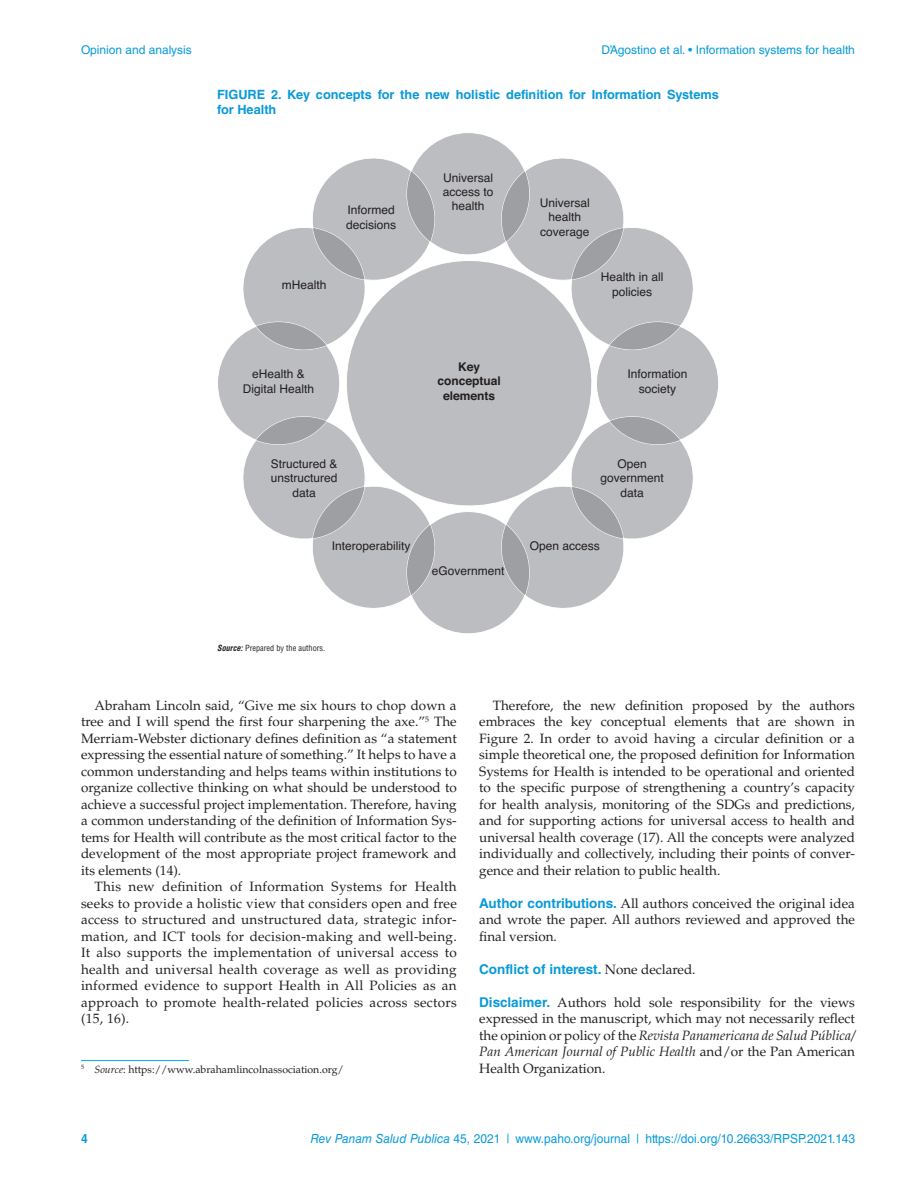
<style>
.page{position:relative;width:918px;height:1188px;background:#fff}
.page>*{position:absolute;margin:0;border:0;box-sizing:border-box;transform-origin:0 0}
.t1{font:13.5px/16.5px "Palatino LT Std";color:#231f20;text-align:justify}
.t2{font:700 13.5px "Helvetica LT Std";color:#089ad9}
.t3{font:700 12.75px/15px "Helvetica LT Std";color:#089ad9}
.t4{font:12.6px "Helvetica LT Std";color:#089ad9;scale:.95 1}
.t5{font:700 12.6px "Helvetica LT Std";color:#089ad9;scale:.95 1}
.t6{font:12px/14.4px "Helvetica";color:#231f20;text-align:center}
.t7{font:12px "Helvetica LT Std";color:#089ad9}
.t8{font:700 12px/14.4px "Helvetica";color:#231f20;text-align:center}
.t9{font:10.5px "Palatino LT Std";color:#231f20}
.t10{font:condensed 8.25px "Helvetica LT Std";color:#231f20}
.s1{font-weight:700;font-style:italic}
.s2{font-style:italic}
.s3{font-family:"Helvetica LT Std";font-weight:700;color:#089ad9}
.s4{font-family:"Palatino LT Std";font-weight:400;color:#231f20}
</style>
<div class="page">
<hr style="left:81px;top:1060px;width:108px;height:1px;background:#00aeef">
<svg style="left:218px;top:133px;width:500px;height:501px"></svg>
<svg style="left:328px;top:242px;width:281px;height:282px;background:#c3c4c6"></svg>
<p class="t7" style="left:81px;top:43px;width:112px">Opinion and analysis</p>
<p class="t7" style="left:602px;top:43px;width:255px">D’Agostino et al. • Information systems for health</p>
<p class="t3" style="left:217px;top:87px;width:503px">FIGURE 2. Key concepts for the new holistic definition for Information Systems for Health</p>
<p class="t6" style="left:282px;top:277px;width:46px">mHealth</p>
<p class="t6" style="left:346px;top:202px;width:52px;text-align:left">Informed decisions</p>
<p class="t6" style="left:443px;top:170px;width:52px">Universal access to health</p>
<p class="t6" style="left:243px;top:367px;width:73px">eHealth &amp;<br>Digital Health</p>
<p class="t8" style="left:437px;top:359px;width:65px">Key conceptual elements</p>
<p class="t6" style="left:271px;top:456px;width:68px">Structured &amp; unstructured data</p>
<p class="t6" style="left:332px;top:538px;width:80px">Interoperability</p>
<p class="t6" style="left:432px;top:563px;width:74px">eGovernment</p>
<p class="t6" style="left:540px;top:195px;width:52px">Universal health coverage</p>
<p class="t6" style="left:601px;top:270px;width:64px">Health in all policies</p>
<p class="t6" style="left:628px;top:367px;width:62px">Information society</p>
<p class="t6" style="left:600px;top:456px;width:65px">Open government data</p>
<p class="t6" style="left:530px;top:538px;width:72px">Open access</p>
<p class="t10" style="left:217px;top:643px;width:110px"><span class="s1">Source:</span> Prepared by the authors.</p>
<p class="t1" style="left:81px;top:697px;width:377px;text-indent:14px">Abraham Lincoln said, “Give me six hours to chop down a tree and I will spend the first four sharpening the axe.”<sup>5</sup> The Merriam-Webster dictionary defines definition as “a statement expressing the essential nature of something.” It helps to have a common understanding and helps teams within institutions to organize collective thinking on what should be understood to achieve a successful project implementation. Therefore, having a common understanding of the definition of Information Sys&shy;tems for Health will contribute as the most critical factor to the development of the most appropriate project framework and its elements (14).</p>
<p class="t1" style="left:81px;top:878px;width:377px;text-indent:14px">This new definition of Information Systems for Health seeks to provide a holistic view that considers open and free access to structured and unstructured data, strategic infor&shy;mation, and ICT tools for decision-making and well-being.<br>It also supports the implementation of universal access to health and universal health coverage as well as providing informed evidence to support Health in All Policies as an approach to promote health-related policies across sectors (15, 16).</p>
<p class="t9" style="left:81px;top:1063px;width:264px"><sup>5</sup> <span class="s2">Source</span>: https://www.abrahamlincolnassociation.org/</p>
<p class="t1" style="left:479px;top:697px;width:377px;text-indent:14px">Therefore, the new definition proposed by the authors embraces the key conceptual elements that are shown in Figure 2. In order to avoid having a circular definition or a simple theoretical one, the proposed definition for Information Systems for Health is intended to be operational and oriented to the specific purpose of strengthening a country’s capacity for health analysis, monitoring of the SDGs and predictions, and for supporting actions for universal access to health and universal health coverage (17). All the concepts were analyzed individually and collectively, including their points of conver&shy;gence and their relation to public health.</p>
<p class="t1" style="left:479px;top:895px;width:377px"><span class="s3">Author contributions.</span> All authors conceived the original idea and wrote the paper. All authors reviewed and approved the final version.</p>
<p class="t2" style="left:479px;top:961px;width:218px">Conflict of interest. <span class="s4">None declared.</span></p>
<p class="t1" style="left:479px;top:994px;width:377px"><span class="s3">Disclaimer.</span> Authors hold sole responsibility for the views expressed in the manuscript, which may not necessarily reflect the opinion or policy of the <span class="s2">Revista Panamericana de Salud Pública/ Pan American Journal of Public Health</span> and/or the Pan American Health Organization.</p>
<p class="t5" style="left:81px;top:1131px;width:9px">4</p>
<p class="t4" style="left:311px;top:1131px;width:575px"><span class="s2">Rev Panam Salud Publica</span> 45, 2021 | www.paho.org/journal | https://doi.org/10.26633/RPSP.2021.143</p>
</div>
